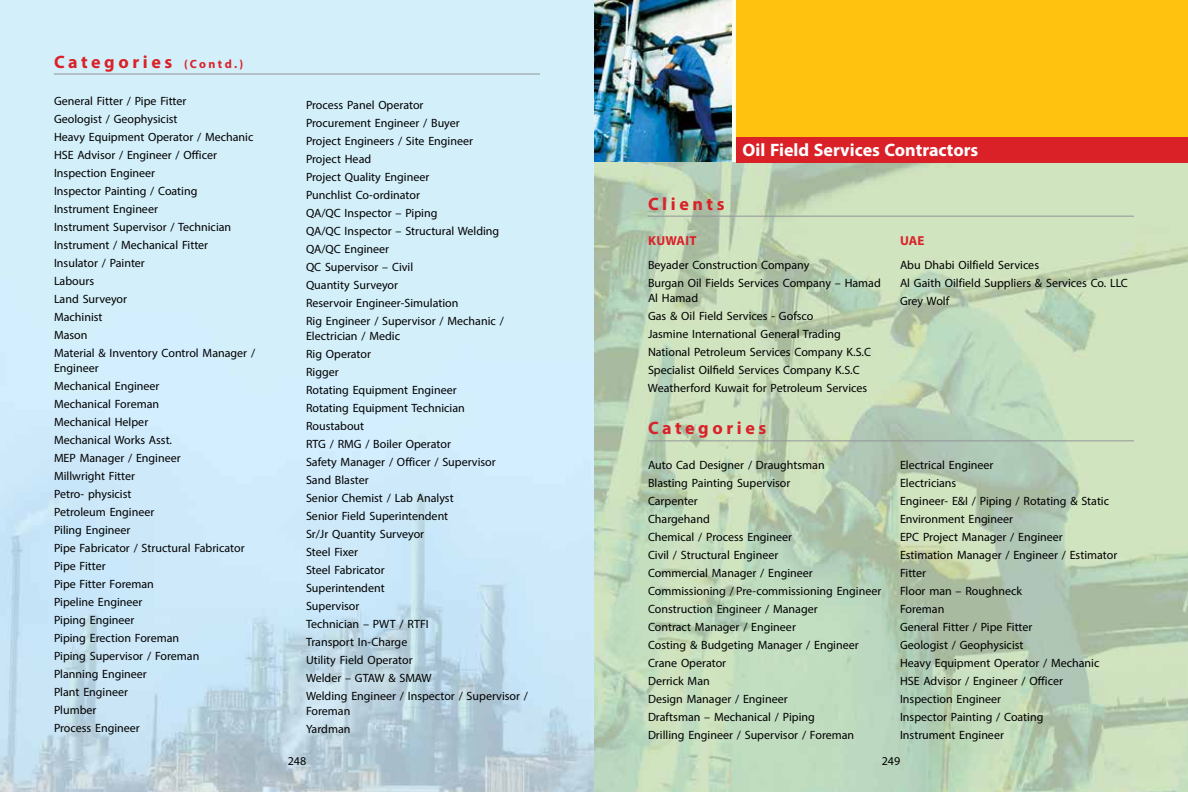
<style>
.page{position:relative;width:1188px;height:792px;background:#fff}
.page>*{position:absolute;margin:0;border:0;box-sizing:border-box;transform-origin:0 0}
.t1{font:700 18px "Myriad Pro";letter-spacing:.2em;color:#da2128}
.t2{font:700 18px "Myriad Pro";color:#fff}
.t3{font:700 13px "Myriad Pro";letter-spacing:.02em;color:#da2128}
.t4{font:12px/18px "Myriad Pro";color:#000}
.s1{font-size:12px}
</style>
<div class="page">
<img style="left:0;top:0;width:594px;height:792px">
<hr style="left:54px;top:74px;width:486px;height:1px;background:#939598">
<img style="left:594px;top:162px;width:594px;height:630px">
<hr style="left:648px;top:216px;width:486px;height:1px;background:#939598">
<hr style="left:648px;top:440px;width:486px;height:1px;background:#939598">
<div style="left:737px;top:0;width:451px;height:142px;background:#ffc20e"></div>
<div style="left:737px;top:137px;width:451px;height:25px;background:#da2128"></div>
<img style="left:594px;top:0;width:138px;height:162px">
<h1 class="t1" style="left:54px;top:50px;width:191px">Categories <span class="s1">(Contd.)</span></h1>
<p class="t4" style="left:54px;top:91px;width:203px">General Fitter / Pipe Fitter<br>Geologist / Geophysicist<br>Heavy Equipment Operator / Mechanic<br>HSE Advisor / Engineer / Officer<br>Inspection Engineer<br>Inspector Painting / Coating<br>Instrument Engineer<br>Instrument Supervisor / Technician<br>Instrument / Mechanical Fitter<br>Insulator / Painter<br>Labours<br>Land Surveyor<br>Machinist<br>Mason<br>Material &amp; Inventory Control Manager /</p>
<p class="t4" style="left:54px;top:358px;width:192px">Engineer<br>Mechanical Engineer<br>Mechanical Foreman<br>Mechanical Helper<br>Mechanical Works Asst.<br>MEP Manager / Engineer<br>Millwright Fitter<br>Petro- physicist<br>Petroleum Engineer<br>Piling Engineer<br>Pipe Fabricator / Structural Fabricator<br>Pipe Fitter<br>Pipe Fitter Foreman<br>Pipeline Engineer<br>Piping Engineer<br>Piping Erection Foreman<br>Piping Supervisor / Foreman<br>Planning Engineer<br>Plant Engineer<br>Plumber<br>Process Engineer</p>
<p class="t4" style="left:306px;top:96px;width:199px">Process Panel Operator<br>Procurement Engineer / Buyer<br>Project Engineers / Site Engineer<br>Project Head<br>Project Quality Engineer<br>Punchlist Co-ordinator<br>QA/QC Inspector – Piping<br>QA/QC Inspector – Structural Welding<br>QA/QC Engineer<br>QC Supervisor – Civil<br>Quantity Surveyor<br>Reservoir Engineer-Simulation<br>Rig Engineer / Supervisor / Mechanic /</p>
<p class="t4" style="left:306px;top:327px;width:224px">Electrician / Medic<br>Rig Operator<br>Rigger<br>Rotating Equipment Engineer<br>Rotating Equipment Technician<br>Roustabout<br>RTG / RMG / Boiler Operator<br>Safety Manager / Officer / Supervisor<br>Sand Blaster<br>Senior Chemist / Lab Analyst<br>Senior Field Superintendent<br>Sr/Jr Quantity Surveyor<br>Steel Fixer<br>Steel Fabricator<br>Superintendent<br>Supervisor<br>Technician – PWT / RTFI<br>Transport In-Charge<br>Utility Field Operator<br>Welder – GTAW &amp; SMAW<br>Welding Engineer / Inspector / Supervisor /</p>
<p class="t4" style="left:306px;top:702px;width:46px">Foreman<br>Yardman</p>
<p class="t4" style="left:288px;top:752px;width:20px">248</p>
<h1 class="t2" style="left:743px;top:138px;width:237px">Oil Field Services Contractors</h1>
<h1 class="t1" style="left:648px;top:192px;width:78px">Clients</h1>
<p class="t3" style="left:648px;top:232px;width:47px">Kuwait</p>
<p class="t4" style="left:648px;top:256px;width:234px">Beyader Construction Company<br>Burgan Oil Fields Services Company – Hamad</p>
<p class="t4" style="left:648px;top:289px;width:224px">Al Hamad<br>Gas &amp; Oil Field Services - Gofsco<br>Jasmine International General Trading National Petroleum Services Company K.S.C Specialist Oilfield Services Company K.S.C Weatherford Kuwait for Petroleum Services</p>
<p class="t3" style="left:900px;top:232px;width:26px">UAE</p>
<p class="t4" style="left:900px;top:256px;width:229px">Abu Dhabi Oilfield Services<br>Al Gaith Oilfield Suppliers &amp; Services Co. LLC<br>Grey Wolf</p>
<h1 class="t1" style="left:648px;top:417px;width:120px">Categories</h1>
<p class="t4" style="left:648px;top:456px;width:235px">Auto Cad Designer / Draughtsman<br>Blasting Painting Supervisor<br>Carpenter<br>Chargehand<br>Chemical / Process Engineer<br>Civil / Structural Engineer<br>Commercial Manager / Engineer<br>Commissioning / Pre-commissioning Engineer<br>Construction Engineer / Manager<br>Contract Manager / Engineer<br>Costing &amp; Budgeting Manager / Engineer<br>Crane Operator<br>Derrick Man<br>Design Manager / Engineer<br>Draftsman – Mechanical / Piping<br>Drilling Engineer / Supervisor / Foreman</p>
<p class="t4" style="left:900px;top:455px;width:219px">Electrical Engineer<br>Electricians<br>Engineer- E&amp;I / Piping / Rotating &amp; Static<br>Environment Engineer<br>EPC Project Manager / Engineer<br>Estimation Manager / Engineer / Estimator<br>Fitter<br>Floor man – Roughneck<br>Foreman<br>General Fitter / Pipe Fitter<br>Geologist / Geophysicist<br>Heavy Equipment Operator / Mechanic<br>HSE Advisor / Engineer / Officer<br>Inspection Engineer<br>Inspector Painting / Coating<br>Instrument Engineer</p>
<p class="t4" style="left:882px;top:752px;width:20px">249</p>
</div>
